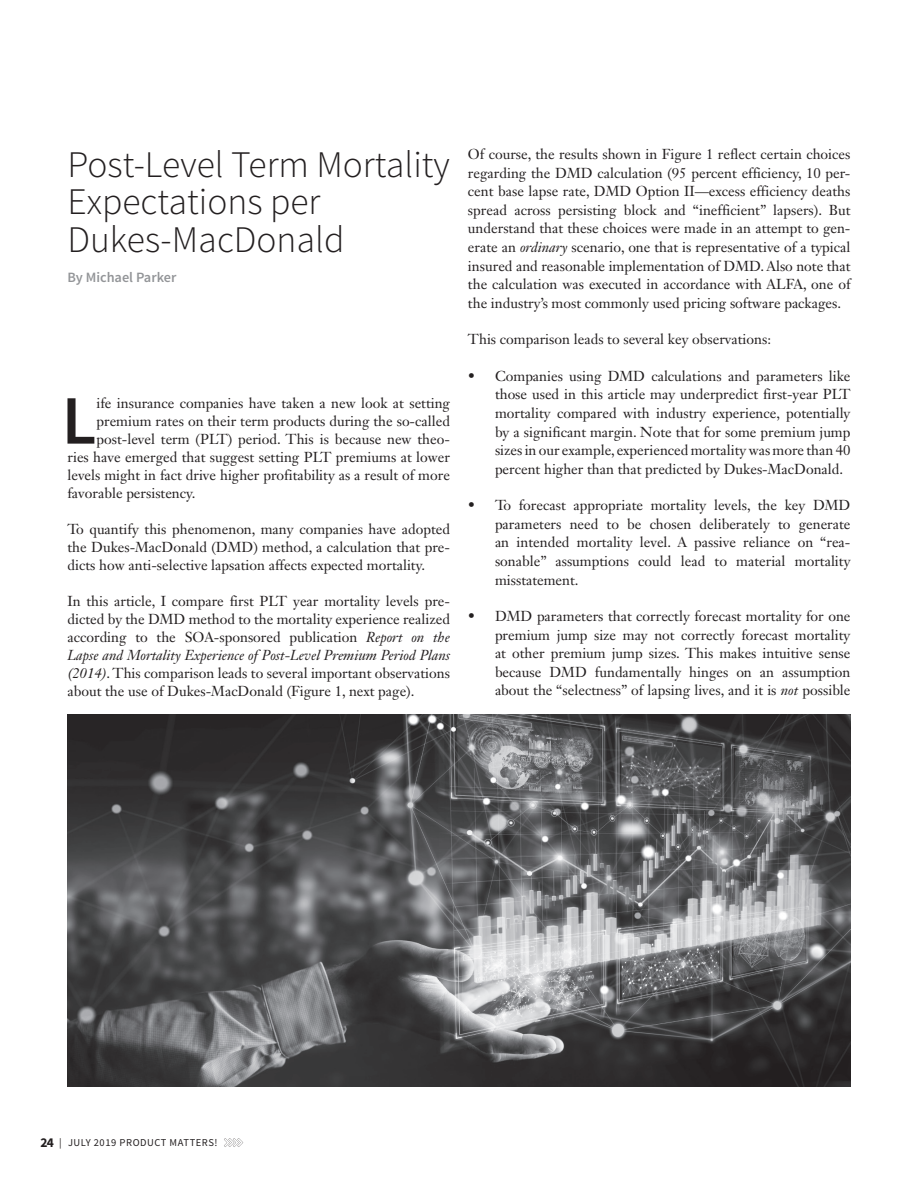
<style>
.page{position:relative;width:918px;height:1188px;background:#fff}
.page>*{position:absolute;margin:0;border:0;box-sizing:border-box;transform-origin:0 0}
.t1{font:600 69.3px "Source Sans Pro";color:#231f20}
.t2{font:300 37.5px/37.5px "Source Sans Pro";color:#231f20}
.t3{font:14.25px/18.6px "Janson Text LT Std";color:#231f20;text-align:justify}
.t4{font:600 14.25px "Source Sans Pro";color:#939598}
.t5{font:10.5px "Source Sans Pro";letter-spacing:.05em;color:#231f20}
.s1{font-style:italic}
.s2{font-weight:700;font-size:13.5px}
</style>
<div class="page">
<svg style="left:224px;top:1138px;width:19px;height:9px"></svg>
<img style="left:68px;top:715px;width:782px;height:372px">
<h2 class="t2" style="left:68px;top:146px;width:384px">Post-Level Term Mortality<br>Expectations per<br>Dukes-MacDonald</h2>
<p class="t4" style="left:68px;top:268px;width:110px">By Michael Parker</p>
<h1 class="t1" style="left:62px;top:377px;width:36px">L</h1>
<p class="t3" style="left:97px;top:393px;width:355px">ife insurance companies have taken a new look at setting</p>
<p class="t3" style="left:97px;top:411px;width:355px">premium rates on their term products during the so-called</p>
<p class="t3" style="left:97px;top:429px;width:355px">post-level term (PLT) period. This is because new theo-</p>
<p class="t3" style="left:68px;top:447px;width:384px">ries have emerged that suggest setting PLT premiums at lower</p>
<p class="t3" style="left:68px;top:465px;width:384px">levels might in fact drive higher profitability as a result of more</p>
<p class="t3" style="left:68px;top:483px;width:130px">favorable persistency.</p>
<p class="t3" style="left:68px;top:520px;width:384px;line-height:18px">To quantify this phenomenon, many companies have adopted the Dukes-MacDonald (DMD) method, a calculation that pre&shy;dicts how anti-selective lapsation affects expected mortality.</p>
<p class="t3" style="left:68px;top:592px;width:384px;line-height:18px">In this article, I compare first PLT year mortality levels pre&shy;dicted by the DMD method to the mortality experience realized according to the SOA-sponsored publication <span class="s1">Report on the Lapse and Mortality Experience of Post-Level Premium Period Plans (2014)</span>. This comparison leads to several important observations about the use of Dukes-MacDonald (Figure 1, next page).</p>
<p class="t3" style="left:468px;top:145px;width:384px">Of course, the results shown in Figure 1 reflect certain choices regarding the DMD calculation (95 percent efficiency, 10 per&shy;cent base lapse rate, DMD Option II—excess efficiency deaths spread across persisting block and “inefficient” lapsers). But understand that these choices were made in an attempt to gen&shy;erate an <span class="s1">ordinary</span> scenario, one that is representative of a typical insured and reasonable implementation of DMD. Also note that the calculation was executed in accordance with ALFA, one of the industry’s most commonly used pricing software packages.</p>
<p class="t3" style="left:468px;top:330px;width:305px">This comparison leads to several key observations:</p>
<p class="t3" style="left:495px;top:367px;width:357px;text-indent:-27px">• Companies using DMD calculations and parameters like those used in this article may underpredict first-year PLT mortality compared with industry experience, potentially by a significant margin. Note that for some premium jump sizes in our example, experienced mortality was more than 40 percent higher than that predicted by Dukes-MacDonald.</p>
<p class="t3" style="left:495px;top:496px;width:357px;text-indent:-27px">• To forecast appropriate mortality levels, the key DMD parameters need to be chosen deliberately to generate an intended mortality level. A passive reliance on “rea&shy;sonable” assumptions could lead to material mortality misstatement.</p>
<p class="t3" style="left:495px;top:607px;width:357px;text-indent:-27px">• DMD parameters that correctly forecast mortality for one premium jump size may not correctly forecast mortality at other premium jump sizes. This makes intuitive sense because DMD fundamentally hinges on an assumption about the “selectness” of lapsing lives, and it is <span class="s1">not</span> possible</p>
<p class="t5" style="left:40px;top:1136px;width:179px"><span class="s2">24</span> | JULY 2019 PRODUCT MATTERS!</p>
</div>
